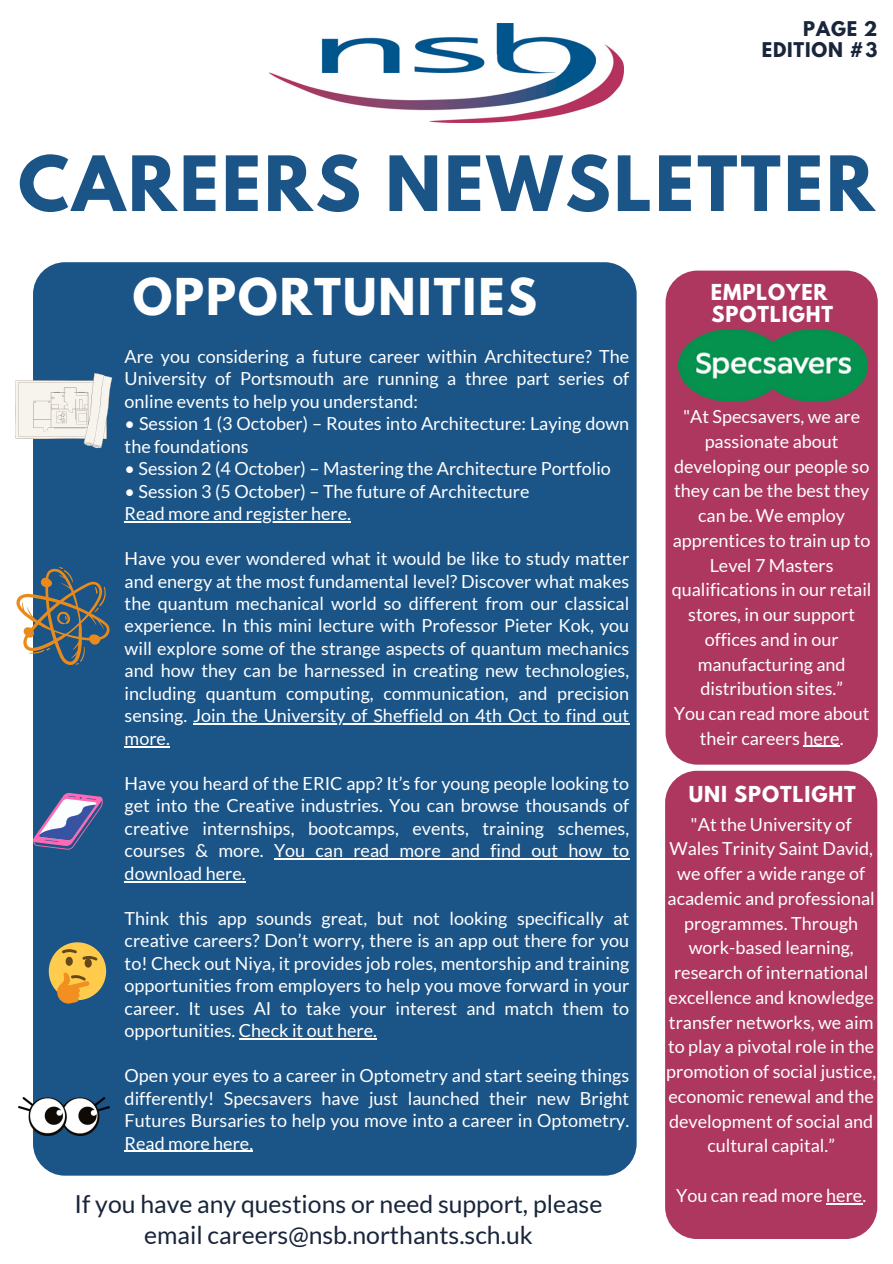
<style>
.page{position:relative;width:893px;height:1264px;background:#fff}
.page>*{position:absolute;margin:0;border:0;box-sizing:border-box;transform-origin:0 0}
.t1{font:700 67.5px "League Spartan";letter-spacing:.045em;color:#1b5487}
.t2{font:700 45px "League Spartan";letter-spacing:.045em;color:#fff}
.t3{font:24.75px/31.7px "Lato";color:#18253b;text-align:center}
.t4{font:700 19.5px "League Spartan";letter-spacing:.045em;color:#fff}
.t5{font:18px/22.5px "Lato";color:#fff;text-align:justify}
.t6{font:700 18px "League Spartan";letter-spacing:.045em;color:#18253b}
</style>
<div class="page">
<div style="left:33px;top:262px;width:603px;height:913px;background:#1b5487;border-radius:32px"></div>
<div style="left:665px;top:270px;width:212px;height:494px;background:#ad375f;border-radius:32px"></div>
<div style="left:665px;top:770px;width:212px;height:468px;background:#ad375f;border-radius:32px"></div>
<img style="left:269px;top:24px;width:354px;height:98px">
<svg style="left:15px;top:373px;width:97px;height:75px"></svg>
<svg style="left:16px;top:567px;width:94px;height:98px"></svg>
<svg style="left:33px;top:793px;width:70px;height:56px"></svg>
<svg style="left:49px;top:942px;width:57px;height:62px"></svg>
<img style="left:18px;top:1097px;width:91px;height:38px">
<hr style="left:125px;top:521px;width:226px;height:1px;background:#fff">
<hr style="left:193px;top:723px;width:436px;height:1px;background:#fff">
<hr style="left:125px;top:746px;width:45px;height:1px;background:#fff">
<hr style="left:274px;top:858px;width:355px;height:1px;background:#fff">
<hr style="left:125px;top:881px;width:121px;height:1px;background:#fff">
<hr style="left:239px;top:1038px;width:138px;height:1px;background:#fff">
<hr style="left:125px;top:1150px;width:128px;height:1px;background:#fff">
<img style="left:678px;top:329px;width:189px;height:72px">
<hr style="left:803px;top:746px;width:36px;height:1px;background:#fff">
<hr style="left:826px;top:1202px;width:36px;height:2px;background:#fff">
<p class="t6" style="left:803px;top:20px;width:76px">PAGE 2</p>
<p class="t6" style="left:761px;top:40px;width:117px">EDITION #3</p>
<p class="t1" style="left:18px;top:150px;width:857px">CAREERS NEWSLETTER</p>
<p class="t2" style="left:133px;top:274px;width:405px">OPPORTUNITIES</p>
<p class="t5" style="left:125px;top:344px;width:506px">Are you considering a future career within Architecture? The University of Portsmouth are running a three part series of online events to help you understand:</p>
<p class="t5" style="left:125px;top:412px;width:506px">• Session 1 (3 October) – Routes into Architecture: Laying down the foundations</p>
<p class="t5" style="left:125px;top:457px;width:488px">• Session 2 (4 October) – Mastering the Architecture Portfolio</p>
<p class="t5" style="left:125px;top:479px;width:406px">• Session 3 (5 October) – The future of Architecture</p>
<p class="t5" style="left:125px;top:502px;width:228px">Read more and register here.</p>
<p class="t5" style="left:125px;top:547px;width:506px">Have you ever wondered what it would be like to study matter and energy at the most fundamental level? Discover what makes the quantum mechanical world so different from our classical experience. In this mini lecture with Professor Pieter Kok, you will explore some of the strange aspects of quantum mechanics and how they can be harnessed in creating new technologies, including quantum computing, communication, and precision sensing. Join the University of Sheffield on 4th Oct to find out more.</p>
<p class="t5" style="left:125px;top:771px;width:506px">Have you heard of the ERIC app? It’s for young people looking to get into the Creative industries. You can browse thousands of creative internships, bootcamps, events, training schemes, courses &amp; more. You can read more and find out how to download here.</p>
<p class="t5" style="left:125px;top:906px;width:506px">Think this app sounds great, but not looking specifically at creative careers? Don’t worry, there is an app out there for you to! Check out Niya, it provides job roles, mentorship and training opportunities from employers to help you move forward in your career. It uses AI to take your interest and match them to opportunities. Check it out here.</p>
<p class="t5" style="left:125px;top:1064px;width:506px">Open your eyes to a career in Optometry and start seeing things differently! Specsavers have just launched their new Bright Futures Bursaries to help you move into a career in Optometry.<br>Read more here.</p>
<p class="t3" style="left:75px;top:1187px;width:529px">If you have any questions or need support, please email careers@nsb.northants.sch.uk</p>
<p class="t4" style="left:710px;top:282px;width:118px">EMPLOYER</p>
<p class="t4" style="left:711px;top:304px;width:123px">SPOTLIGHT</p>
<p class="t5" style="left:674px;top:404px;width:197px;line-height:24.8px;text-align:center">"At Specsavers, we are passionate about developing our people so they can be the best they</p>
<p class="t5" style="left:698px;top:504px;width:148px">can be. We employ</p>
<p class="t5" style="left:671px;top:527px;width:201px;line-height:24.8px;text-align:center">apprentices to train up to<br>Level 7 Masters qualifications in our retail stores, in our support offices and in our manufacturing and</p>
<p class="t5" style="left:700px;top:677px;width:144px">distribution sites.”</p>
<p class="t5" style="left:673px;top:700px;width:197px;line-height:24.8px;text-align:center">You can read more about their careers here.</p>
<p class="t4" style="left:688px;top:784px;width:169px">UNI SPOTLIGHT</p>
<p class="t5" style="left:666px;top:811px;width:212px;line-height:24.8px;text-align:center">"At the University of<br>Wales Trinity Saint David, we offer a wide range of academic and professional programmes. Through work-based learning, research of international excellence and knowledge transfer networks, we aim to play a pivotal role in the promotion of social justice, economic renewal and the development of social and cultural capital.”</p>
<p class="t5" style="left:676px;top:1183px;width:191px">You can read more here.</p>
</div>
